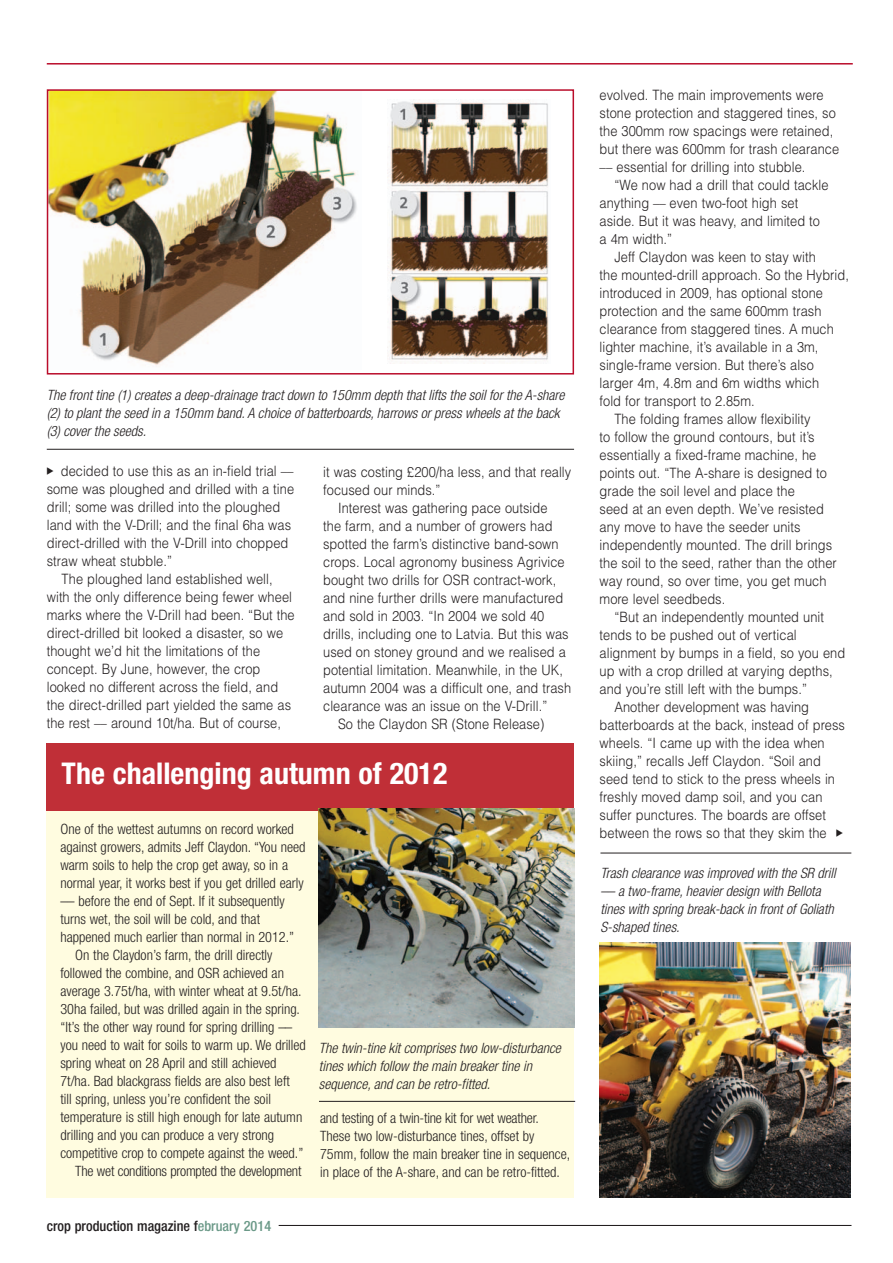
<style>
.page{position:relative;width:893px;height:1263px;background:#fff}
.page>*{position:absolute;margin:0;border:0;box-sizing:border-box;transform-origin:0 0}
.t1{font:700 condensed 30px "Helvetica Neue";color:#fff}
.t2{font:300 14.25px/18px "Helvetica";letter-spacing:.005em;color:#231f20;scale:.9 1}
.t3{font:300 condensed 14.25px/18px "Helvetica Neue";color:#231f20}
.t4{font:italic 300 condensed 14.25px/18px "Helvetica Neue";color:#231f20}
.t5{font:500 condensed 14.25px "Helvetica Neue";color:#231f20}
.s1{color:#6b9988}
</style>
<div class="page">
<div style="left:47px;top:743px;width:527px;height:68px;background:#c02f37"></div>
<div style="left:47px;top:811px;width:527px;height:386px;background:#fffce0"></div>
<img style="left:318px;top:808px;width:256px;height:219px">
<hr style="left:319px;top:1101px;width:256px;height:1px;background:#231f20">
<img style="left:600px;top:943px;width:250px;height:254px">
<hr style="left:600px;top:853px;width:251px;height:1px;background:#231f20">
<hr style="left:47px;top:63px;width:806px;height:2px;background:#ba0d2b">
<img style="left:50px;top:92px;width:307px;height:273px">
<div style="left:47px;top:89px;width:527px;height:285px;border:2px solid #ba0d2b"></div>
<img style="left:387px;top:100px;width:162px;height:264px">
<hr style="left:47px;top:449px;width:527px;height:1px;background:#231f20">
<hr style="left:279px;top:1225px;width:572px;height:1px;background:#231f20">
<p class="t4" style="left:47px;top:387px;width:519px">The front tine (1) creates a deep-drainage tract down to 150mm depth that lifts the soil for the A-share (2) to plant the seed in a 150mm band. A choice of batterboards, harrows or press wheels at the back (3) cover the seeds.</p>
<p class="t2" style="left:61px;top:462px;width:260px">decided to use this as an in-field trial ––</p>
<p class="t2" style="left:47px;top:480px;width:276px">some was ploughed and drilled with a tine</p>
<p class="t2" style="left:47px;top:498px;width:261px">drill; some was drilled into the ploughed</p>
<p class="t2" style="left:47px;top:516px;width:273px">land with the V-Drill; and the final 6ha was</p>
<p class="t2" style="left:47px;top:534px;width:270px">direct-drilled with the V-Drill into chopped</p>
<p class="t2" style="left:47px;top:552px;width:141px">straw wheat stubble.”</p>
<p class="t2" style="left:62px;top:570px;width:236px">The ploughed land established well,</p>
<p class="t2" style="left:47px;top:588px;width:274px">with the only difference being fewer wheel</p>
<p class="t2" style="left:47px;top:606px;width:277px">marks where the V-Drill had been. “But the</p>
<p class="t2" style="left:47px;top:624px;width:264px">direct-drilled bit looked a disaster, so we</p>
<p class="t2" style="left:47px;top:642px;width:239px">thought we’d hit the limitations of the</p>
<p class="t2" style="left:47px;top:660px;width:239px">concept. By June, however, the crop</p>
<p class="t2" style="left:47px;top:678px;width:259px">looked no different across the field, and</p>
<p class="t2" style="left:47px;top:696px;width:273px">the direct-drilled part yielded the same as</p>
<p class="t2" style="left:47px;top:714px;width:262px">the rest –– around 10t/ha. But of course,</p>
<p class="t2" style="left:323px;top:463px;width:277px">it was costing £200/ha less, and that really</p>
<p class="t2" style="left:323px;top:481px;width:132px">focused our minds.”</p>
<p class="t2" style="left:338px;top:499px;width:234px">Interest was gathering pace outside</p>
<p class="t2" style="left:323px;top:517px;width:256px">the farm, and a number of growers had</p>
<p class="t2" style="left:323px;top:535px;width:263px">spotted the farm’s distinctive band-sown</p>
<p class="t2" style="left:323px;top:553px;width:270px">crops. Local agronomy business Agrivice</p>
<p class="t2" style="left:323px;top:571px;width:260px">bought two drills for OSR contract-work,</p>
<p class="t2" style="left:323px;top:589px;width:268px">and nine further drills were manufactured</p>
<p class="t2" style="left:323px;top:607px;width:247px">and sold in 2003. “In 2004 we sold 40</p>
<p class="t2" style="left:323px;top:625px;width:274px">drills, including one to Latvia. But this was</p>
<p class="t2" style="left:323px;top:643px;width:271px">used on stoney ground and we realised a</p>
<p class="t2" style="left:323px;top:661px;width:268px">potential limitation. Meanwhile, in the UK,</p>
<p class="t2" style="left:323px;top:679px;width:277px">autumn 2004 was a difficult one, and trash</p>
<p class="t2" style="left:323px;top:697px;width:251px">clearance was an issue on the V-Drill.”</p>
<p class="t2" style="left:338px;top:715px;width:231px">So the Claydon SR (Stone Release)</p>
<h1 class="t1" style="left:62px;top:762px;width:387px">The challenging autumn of 2012</h1>
<p class="t3" style="left:60px;top:821px;width:235px">One of the wettest autumns on record worked</p>
<p class="t3" style="left:60px;top:839px;width:247px">against growers, admits Jeff Claydon. “You need</p>
<p class="t3" style="left:60px;top:857px;width:229px">warm soils to help the crop get away, so in a</p>
<p class="t3" style="left:60px;top:875px;width:245px">normal year, it works best if you get drilled early</p>
<p class="t3" style="left:60px;top:893px;width:226px">–– before the end of Sept. If it subsequently</p>
<p class="t3" style="left:60px;top:911px;width:201px">turns wet, the soil will be cold, and that</p>
<p class="t3" style="left:60px;top:929px;width:235px">happened much earlier than normal in 2012.”</p>
<p class="t3" style="left:75px;top:947px;width:199px">On the Claydon’s farm, the drill directly</p>
<p class="t3" style="left:60px;top:965px;width:225px">followed the combine, and OSR achieved an</p>
<p class="t3" style="left:60px;top:983px;width:243px">average 3.75t/ha, with winter wheat at 9.5t/ha.</p>
<p class="t3" style="left:60px;top:1001px;width:241px">30ha failed, but was drilled again in the spring.</p>
<p class="t3" style="left:60px;top:1019px;width:234px">“It’s the other way round for spring drilling ––</p>
<p class="t3" style="left:60px;top:1037px;width:247px">you need to wait for soils to warm up. We drilled</p>
<p class="t3" style="left:60px;top:1055px;width:218px">spring wheat on 28 April and still achieved</p>
<p class="t3" style="left:60px;top:1073px;width:231px">7t/ha. Bad blackgrass fields are also best left</p>
<p class="t3" style="left:60px;top:1091px;width:212px">till spring, unless you’re confident the soil</p>
<p class="t3" style="left:60px;top:1109px;width:243px">temperature is still high enough for late autumn</p>
<p class="t3" style="left:60px;top:1127px;width:215px">drilling and you can produce a very strong</p>
<p class="t3" style="left:60px;top:1145px;width:244px">competitive crop to compete against the weed.”</p>
<p class="t3" style="left:75px;top:1163px;width:228px">The wet conditions prompted the development</p>
<p class="t4" style="left:319px;top:1040px;width:244px">The twin-tine kit comprises two low-disturbance tines which follow the main breaker tine in sequence, and can be retro-fitted.</p>
<p class="t3" style="left:320px;top:1110px;width:252px">and testing of a twin-tine kit for wet weather.<br>These two low-disturbance tines, offset by 75mm, follow the main breaker tine in sequence, in place of the A-share, and can be retro-fitted.</p>
<p class="t5" style="left:47px;top:1220px;width:226px">crop production magazine f<span class="s1">ebruary 2014</span></p>
<p class="t2" style="left:600px;top:86px;width:268px">evolved. The main improvements were stone protection and staggered tines, so the 300mm row spacings were retained, but there was 600mm for trash clearance –– essential for drilling into stubble.</p>
<p class="t2" style="left:600px;top:176px;width:256px;text-indent:15px">“We now had a drill that could tackle anything –– even two-foot high set aside. But it was heavy, and limited to a 4m width.”</p>
<p class="t2" style="left:614px;top:248px;width:225px">Jeff Claydon was keen to stay with</p>
<p class="t2" style="left:600px;top:266px;width:279px">the mounted-drill approach. So the Hybrid,</p>
<p class="t2" style="left:600px;top:284px;width:250px">introduced in 2009, has optional stone</p>
<p class="t2" style="left:600px;top:302px;width:248px">protection and the same 600mm trash</p>
<p class="t2" style="left:600px;top:320px;width:262px">clearance from staggered tines. A much</p>
<p class="t2" style="left:600px;top:338px;width:245px">lighter machine, it’s available in a 3m,</p>
<p class="t2" style="left:600px;top:356px;width:240px">single-frame version. But there’s also</p>
<p class="t2" style="left:600px;top:374px;width:245px">larger 4m, 4.8m and 6m widths which</p>
<p class="t2" style="left:600px;top:392px;width:174px">fold for transport to 2.85m.</p>
<p class="t2" style="left:614px;top:410px;width:219px">The folding frames allow flexibility</p>
<p class="t2" style="left:600px;top:428px;width:241px">to follow the ground contours, but it’s</p>
<p class="t2" style="left:600px;top:446px;width:242px">essentially a fixed-frame machine, he</p>
<p class="t2" style="left:600px;top:464px;width:254px">points out. “The A-share is designed to</p>
<p class="t2" style="left:600px;top:482px;width:218px">grade the soil level and place the</p>
<p class="t2" style="left:600px;top:500px;width:251px">seed at an even depth. We’ve resisted</p>
<p class="t2" style="left:600px;top:518px;width:225px">any move to have the seeder units</p>
<p class="t2" style="left:600px;top:536px;width:260px">independently mounted. The drill brings</p>
<p class="t2" style="left:600px;top:554px;width:265px">the soil to the seed, rather than the other</p>
<p class="t2" style="left:600px;top:572px;width:254px">way round, so over time, you get much</p>
<p class="t2" style="left:600px;top:590px;width:141px">more level seedbeds.</p>
<p class="t2" style="left:614px;top:608px;width:234px">“But an independently mounted unit</p>
<p class="t2" style="left:600px;top:626px;width:221px">tends to be pushed out of vertical</p>
<p class="t2" style="left:600px;top:644px;width:274px">alignment by bumps in a field, so you end</p>
<p class="t2" style="left:600px;top:662px;width:261px">up with a crop drilled at varying depths,</p>
<p class="t2" style="left:600px;top:680px;width:232px">and you’re still left with the bumps.”</p>
<p class="t2" style="left:614px;top:698px;width:218px">Another development was having</p>
<p class="t2" style="left:600px;top:716px;width:274px">batterboards at the back, instead of press</p>
<p class="t2" style="left:600px;top:734px;width:252px">wheels. “I came up with the idea when</p>
<p class="t2" style="left:600px;top:752px;width:247px">skiing,” recalls Jeff Claydon. “Soil and</p>
<p class="t2" style="left:600px;top:770px;width:263px">seed tend to stick to the press wheels in</p>
<p class="t2" style="left:600px;top:788px;width:249px">freshly moved damp soil, and you can</p>
<p class="t2" style="left:600px;top:806px;width:253px">suffer punctures. The boards are offset</p>
<p class="t2" style="left:600px;top:824px;width:254px">between the rows so that they skim the</p>
<p class="t4" style="left:600px;top:865px;width:237px">Trash clearance was improved with the SR drill –– a two-frame, heavier design with Bellota tines with spring break-back in front of Goliath S-shaped tines.</p>
</div>
